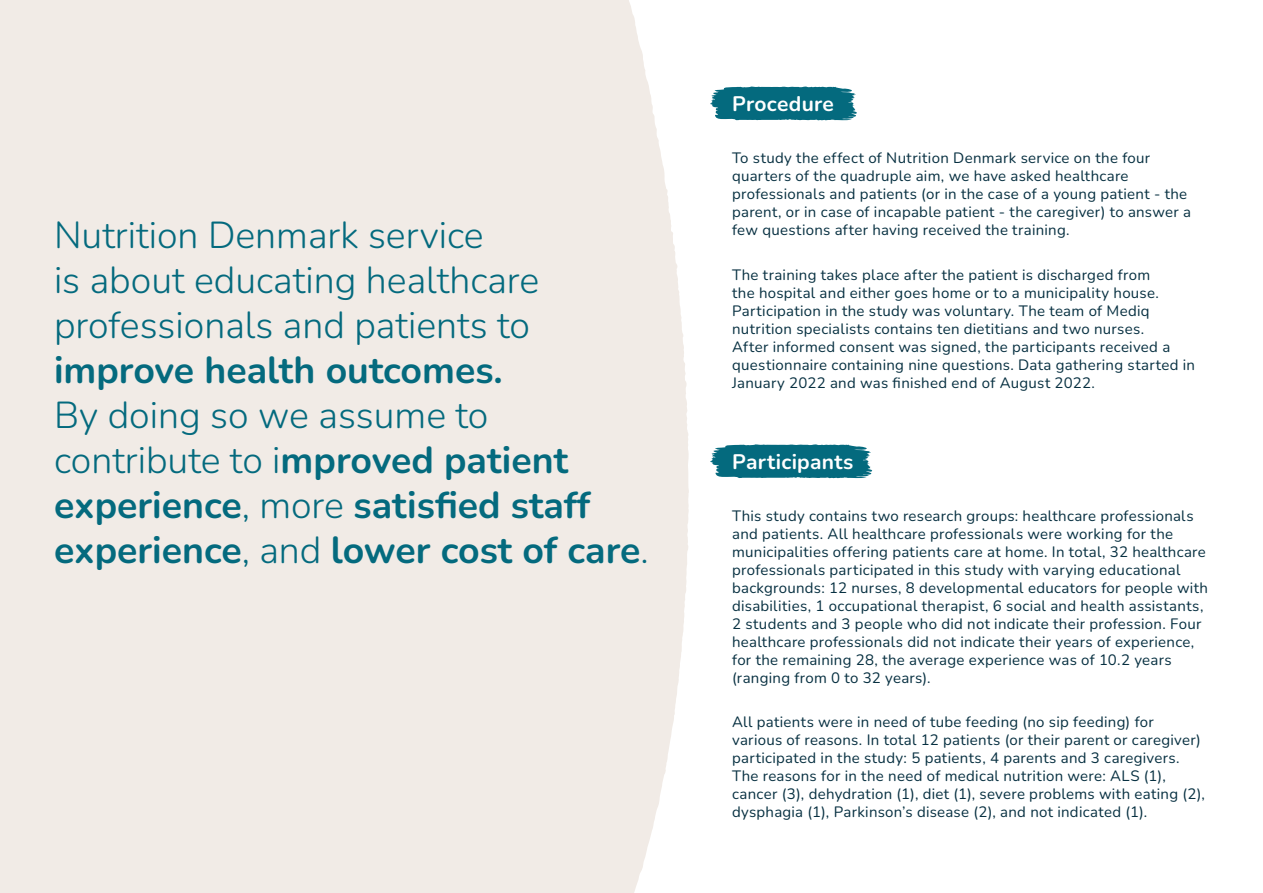
<style>
.page{position:relative;width:1263px;height:893px;background:#fff}
.page>*{position:absolute;margin:0;border:0;box-sizing:border-box;transform-origin:0 0}
.t1{font:300 37.5px/45px "Nunito";color:#046a7e}
.Gotham_22_light{font:700 21px "Nunito";letter-spacing:.015em;color:#fff}
.Gotham_22_light-2{font:15px/18px "Nunito";letter-spacing:.02em;color:#073041}
.s1{font-weight:700}
</style>
<div class="page">
<svg style="left:710px;top:86px;width:147px;height:35px;background:#247d8e"></svg>
<svg style="left:710px;top:444px;width:163px;height:35px;background:#257d8f"></svg>
<div style="left:0;top:0;width:689px;height:893px;background:#f1ebe6"></div>
<p class="t1" style="left:54px;top:211px;width:596px">Nutrition Denmark service<br>is about educating healthcare professionals and patients to <span class="s1">improve health outcomes.<br></span>By doing so we assume to contribute to i<span class="s1">mproved patient experience</span>, more <span class="s1">satisfied staff experience</span>, and <span class="s1">lower cost of care</span>.</p>
<p class="Gotham_22_light" style="left:732px;top:90px;width:103px">Procedure</p>
<p class="Gotham_22_light-2" style="left:732px;top:148px;width:460px">To study the effect of Nutrition Denmark service on the four quarters of the quadruple aim, we have asked healthcare professionals and patients (or in the case of a young patient - the parent, or in case of incapable patient - the caregiver) to answer a few questions after having received the training.</p>
<p class="Gotham_22_light-2" style="left:732px;top:265px;width:464px">The training takes place after the patient is discharged from<br>the hospital and either goes home or to a municipality house.<br>Participation in the study was voluntary. The team of Mediq nutrition specialists contains ten dietitians and two nurses.<br>After informed consent was signed, the participants received a questionnaire containing nine questions. Data gathering started in January 2022 and was finished end of August 2022.</p>
<p class="Gotham_22_light" style="left:732px;top:447px;width:123px">Participants</p>
<p class="Gotham_22_light-2" style="left:732px;top:506px;width:477px">This study contains two research groups: healthcare professionals and patients. All healthcare professionals were working for the municipalities offering patients care at home. In total, 32 healthcare professionals participated in this study with varying educational backgrounds: 12 nurses, 8 developmental educators for people with disabilities, 1 occupational therapist, 6 social and health assistants, 2 students and 3 people who did not indicate their profession. Four healthcare professionals did not indicate their years of experience, for the remaining 28, the average experience was of 10.2 years (ranging from 0 to 32 years).</p>
<p class="Gotham_22_light-2" style="left:732px;top:712px;width:474px">All patients were in need of tube feeding (no sip feeding) for various of reasons. In total 12 patients (or their parent or caregiver) participated in the study: 5 patients, 4 parents and 3 caregivers.<br>The reasons for in the need of medical nutrition were: ALS (1), cancer (3), dehydration (1), diet (1), severe problems with eating (2), dysphagia (1), Parkinson’s disease (2), and not indicated (1).</p>
</div>
